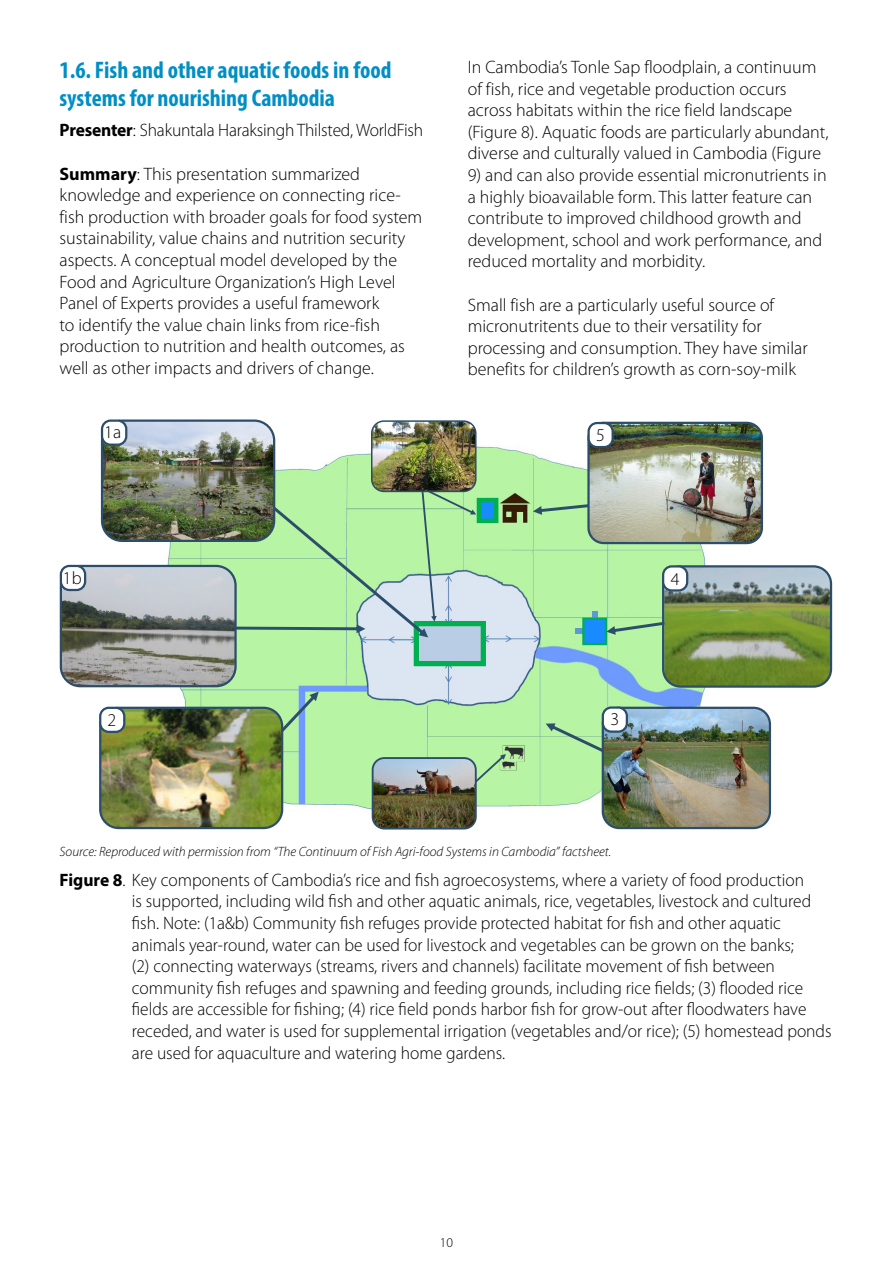
<style>
.page{position:relative;width:893px;height:1263px;background:#fff}
.page>*{position:absolute;margin:0;border:0;box-sizing:border-box;transform-origin:0 0}
.t1{font:700 condensed 24px/28.8px "Myriad Pro";color:#008fc5}
.t2{font:300 18px/21.6px "Myriad Pro";color:#000}
.t3{font:italic 300 13.5px "Myriad Pro";color:#000}
.t4{font:300 13.5px "Myriad Pro";color:#000}
.s1{font-weight:700}
</style>
<div class="page">
<img style="left:154px;top:437px;width:567px;height:380px">
<svg style="left:593px;top:611px;width:5px;height:7px"></svg>
<div style="left:414px;top:621px;width:72px;height:45px;border:5px solid #00b050"></div>
<img style="left:61px;top:566px;width:175px;height:120px">
<div style="left:60px;top:565px;width:177px;height:122px;border:2px solid #2d4e6b;border-radius:19px"></div>
<svg style="left:241px;top:692px;width:78px;height:82px;background:#a5deac"></svg>
<img style="left:100px;top:708px;width:182px;height:120px">
<div style="left:99px;top:707px;width:184px;height:122px;border:2px solid #2d4e6b;border-radius:19px"></div>
<div style="left:479px;top:500px;width:17px;height:21px;background:#178bff"></div>
<div style="left:477px;top:498px;width:21px;height:25px;border:5px solid #00b050"></div>
<img style="left:499px;top:492px;width:32px;height:32px">
<svg style="left:533px;top:499px;width:54px;height:16px"></svg>
<img style="left:588px;top:423px;width:174px;height:120px">
<div style="left:587px;top:422px;width:176px;height:122px;border:2px solid #2d4e6b;border-radius:15px"></div>
<div style="left:575px;top:628px;width:17px;height:5px;background:#5b9bd5"></div>
<div style="left:583px;top:619px;width:23px;height:25px;background:#178bff"></div>
<div style="left:582px;top:618px;width:25px;height:27px;border:2px solid #00b050"></div>
<svg style="left:606px;top:615px;width:56px;height:20px"></svg>
<img style="left:664px;top:566px;width:166px;height:121px">
<div style="left:662px;top:565px;width:170px;height:123px;border:2px solid #2d4e6b;border-radius:18px"></div>
<svg style="left:546px;top:723px;width:56px;height:55px;background:#ace7a0"></svg>
<img style="left:603px;top:708px;width:167px;height:120px">
<div style="left:602px;top:707px;width:169px;height:122px;border:2px solid #2d4e6b;border-radius:16px"></div>
<div style="left:61px;top:566px;width:24px;height:24px;background:#fff;border-radius:9px"></div>
<div style="left:60px;top:565px;width:26px;height:26px;border:2px solid #2d4e6b;border-radius:9px"></div>
<div style="left:100px;top:708px;width:24px;height:24px;background:#fff;border-radius:9px"></div>
<div style="left:99px;top:707px;width:26px;height:26px;border:2px solid #2d4e6b;border-radius:9px"></div>
<div style="left:603px;top:707px;width:24px;height:25px;background:#fff;border-radius:9px"></div>
<div style="left:602px;top:706px;width:26px;height:27px;border:2px solid #2d4e6b;border-radius:9px"></div>
<div style="left:663px;top:566px;width:24px;height:24px;background:#fff;border-radius:9px"></div>
<div style="left:662px;top:565px;width:26px;height:27px;border:2px solid #2d4e6b;border-radius:9px"></div>
<div style="left:589px;top:423px;width:24px;height:24px;background:#fff;border-radius:9px"></div>
<div style="left:587px;top:422px;width:27px;height:26px;border:2px solid #2d4e6b;border-radius:9px"></div>
<img style="left:104px;top:422px;width:168px;height:117px">
<div style="left:101px;top:419px;width:174px;height:123px;border:2px solid #2d4e6b;border-radius:20px"></div>
<div style="left:102px;top:421px;width:24px;height:24px;background:#fff;border-radius:9px"></div>
<div style="left:101px;top:419px;width:26px;height:27px;border:2px solid #2d4e6b;border-radius:9px"></div>
<svg style="left:222px;top:485px;width:254px;height:152px;background:#abdba6"></svg>
<img style="left:372px;top:423px;width:104px;height:68px">
<div style="left:371px;top:420px;width:105px;height:72px;border:2px solid #2d4e6b;border-radius:12px"></div>
<img style="left:497px;top:743px;width:29px;height:28px">
<svg style="left:469px;top:754px;width:37px;height:34px"></svg>
<img style="left:373px;top:758px;width:103px;height:70px">
<div style="left:372px;top:757px;width:105px;height:72px;border:2px solid #2d4e6b;border-radius:12px"></div>
<h1 class="t1" style="left:60px;top:55px;width:333px">1.6. Fish and other aquatic foods in food systems for nourishing Cambodia</h1>
<p class="t2" style="left:60px;top:120px;width:365px"><span class="s1">Presenter</span>: Shakuntala Haraksingh Thilsted, WorldFish</p>
<p class="t2" style="left:60px;top:163px;width:364px"><span class="s1">Summary</span>: This presentation summarized knowledge and experience on connecting rice&shy;fish production with broader goals for food system sustainability, value chains and nutrition security aspects. A conceptual model developed by the Food and Agriculture Organization’s High Level Panel of Experts provides a useful framework<br>to identify the value chain links from rice-fish production to nutrition and health outcomes, as well as other impacts and drivers of change.</p>
<p class="t2" style="left:104px;top:421px;width:18px">1a</p>
<p class="t2" style="left:468px;top:57px;width:362px">In Cambodia’s Tonle Sap floodplain, a continuum of fish, rice and vegetable production occurs across habitats within the rice field landscape (Figure 8). Aquatic foods are particularly abundant, diverse and culturally valued in Cambodia (Figure</p>
<p class="t2" style="left:468px;top:165px;width:360px">9) and can also provide essential micronutrients in a highly bioavailable form. This latter feature can contribute to improved childhood growth and development, school and work performance, and reduced mortality and morbidity.</p>
<p class="t2" style="left:468px;top:294px;width:341px">Small fish are a particularly useful source of micronutritents due to their versatility for processing and consumption. They have similar benefits for children’s growth as corn-soy-milk</p>
<p class="t2" style="left:596px;top:425px;width:10px">5</p>
<p class="t2" style="left:63px;top:567px;width:20px">1b</p>
<p class="t2" style="left:671px;top:568px;width:10px">4</p>
<p class="t2" style="left:108px;top:709px;width:10px">2</p>
<p class="t2" style="left:610px;top:708px;width:10px">3</p>
<p class="t3" style="left:60px;top:843px;width:553px">Source: Reproduced with permission from “The Continuum of Fish Agri-food Systems in Cambodia” factsheet.</p>
<p class="t2" style="left:132px;top:869px;width:701px;text-indent:-72px"><span class="s1">Figure 8</span>. Key components of Cambodia’s rice and fish agroecosystems, where a variety of food production<br>is supported, including wild fish and other aquatic animals, rice, vegetables, livestock and cultured fish. Note: (1a&amp;b) Community fish refuges provide protected habitat for fish and other aquatic animals year-round, water can be used for livestock and vegetables can be grown on the banks;<br>(2) connecting waterways (streams, rivers and channels) facilitate movement of fish between community fish refuges and spawning and feeding grounds, including rice fields; (3) flooded rice fields are accessible for fishing; (4) rice field ponds harbor fish for grow-out after floodwaters have receded, and water is used for supplemental irrigation (vegetables and/or rice); (5) homestead ponds are used for aquaculture and watering home gardens.</p>
<p class="t4" style="left:440px;top:1235px;width:15px">10</p>
</div>
